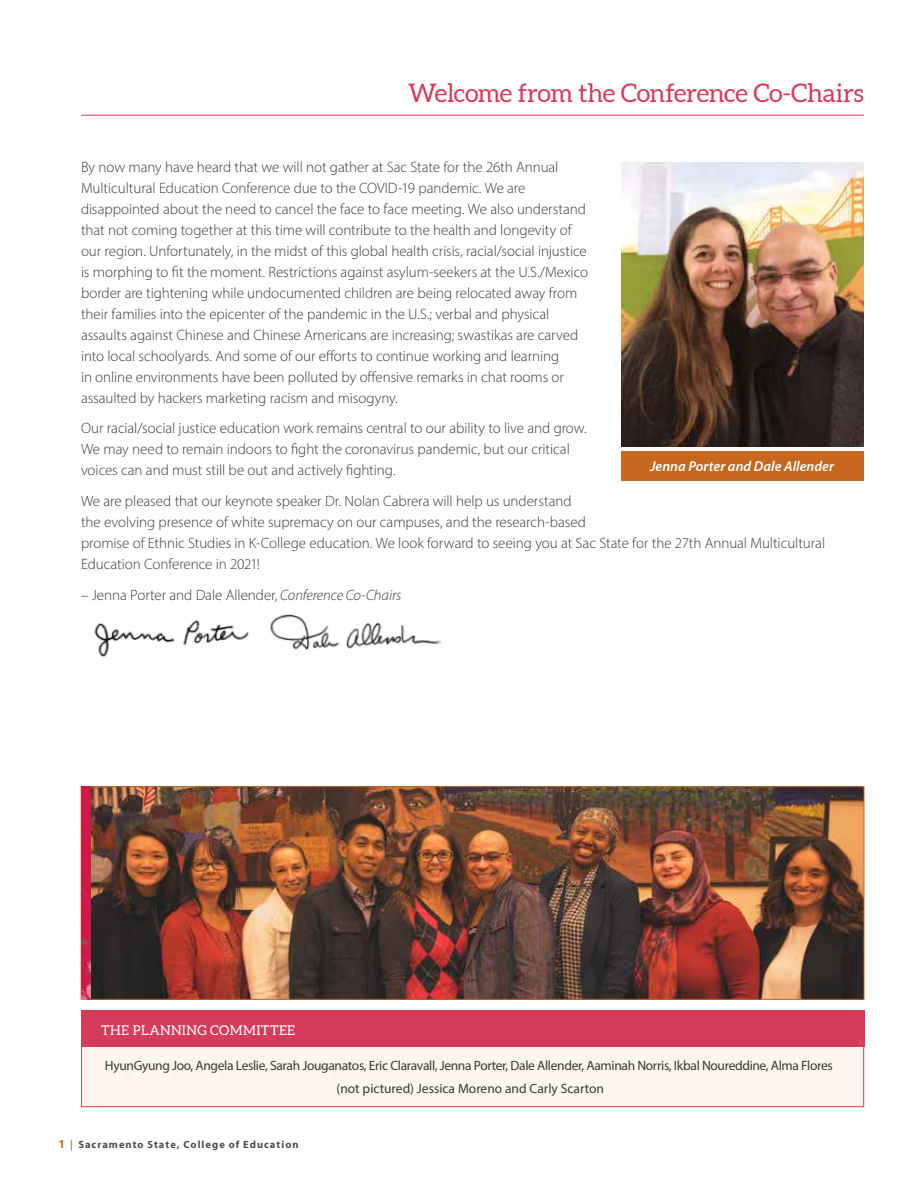
<style>
.page{position:relative;width:918px;height:1188px;background:#fff}
.page>*{position:absolute;margin:0;border:0;box-sizing:border-box;transform-origin:0 0}
.t1{font:25.5px "Aleo";letter-spacing:-.015em;color:#d43c5a}
.t2{font:300 15px/21px "Myriad Pro";letter-spacing:-.005em;color:#383b36}
.t3{font:italic 600 14.25px "Myriad Pro";color:#fff}
.t4{font:13.5px/22.6px "Myriad Pro";letter-spacing:-.025em;color:#383b36;text-align:center}
.t5{font:13.5px "Aleo";letter-spacing:.03em;color:#fff}
.t6{font:700 10.5px "Myriad Pro";letter-spacing:.095em;color:#4d4d48}
.s1{font-style:italic}
.s2{font-size:12px;color:#c6671d}
.s3{font-weight:600;color:#c6671d}
</style>
<div class="page">
<hr style="left:81px;top:115px;width:783px;height:1px;background:#d43c5a">
<img style="left:621px;top:162px;width:243px;height:284px">
<div style="left:621px;top:452px;width:243px;height:29px;background:#c6671d"></div>
<img style="left:270px;top:614px;width:171px;height:36px">
<img style="left:94px;top:620px;width:155px;height:37px">
<div style="left:81px;top:1027px;width:783px;height:80px;background:#fdf6ed;border:1px solid #d43c5a"></div>
<div style="left:81px;top:1011px;width:783px;height:36px;background:#d43c5a"></div>
<img style="left:91px;top:788px;width:771px;height:210px">
<div style="left:81px;top:786px;width:783px;height:214px;border:1px solid #c6671d"></div>
<img style="left:81px;top:786px;width:10px;height:214px">
<h1 class="t1" style="left:408px;top:78px;width:457px">Welcome from the Conference Co-Chairs</h1>
<p class="t2" style="left:81px;top:157px;width:509px">By now many have heard that we will not gather at Sac State for the 26th Annual Multicultural Education Conference due to the COVID-19 pandemic. We are disappointed about the need to cancel the face to face meeting. We also understand that not coming together at this time will contribute to the health and longevity of our region. Unfortunately, in the midst of this global health crisis, racial/social injustice is morphing to fit the moment. Restrictions against asylum-seekers at the U.S./Mexico border are tightening while undocumented children are being relocated away from their families into the epicenter of the pandemic in the U.S.; verbal and physical assaults against Chinese and Chinese Americans are increasing; swastikas are carved into local schoolyards. And some of our efforts to continue working and learning<br>in online environments have been polluted by offensive remarks in chat rooms or assaulted by hackers marketing racism and misogyny.</p>
<p class="t2" style="left:81px;top:418px;width:507px">Our racial/social justice education work remains central to our ability to live and grow.<br>We may need to remain indoors to fight the coronavirus pandemic, but our critical voices can and must still be out and actively fighting.</p>
<p class="t2" style="left:81px;top:490px;width:746px">We are pleased that our keynote speaker Dr. Nolan Cabrera will help us understand<br>the evolving presence of white supremacy on our campuses, and the research-based<br>promise of Ethnic Studies in K-College education. We look forward to seeing you at Sac State for the 27th Annual Multicultural Education Conference in 2021!</p>
<p class="t2" style="left:81px;top:584px;width:322px">– Jenna Porter and Dale Allender, <span class="s1">Conference Co-Chairs</span></p>
<p class="t3" style="left:650px;top:457px;width:185px">Jenna Porter and Dale Allender</p>
<p class="t5" style="left:101px;top:1022px;width:195px">THE PLANNING COMMITTEE</p>
<p class="t4" style="left:105px;top:1054px;width:730px">HyunGyung Joo, Angela Leslie, Sarah Jouganatos, Eric Claravall, Jenna Porter, Dale Allender, Aaminah Norris, Ikbal Noureddine, Alma Flores (not pictured) Jessica Moreno and Carly Scarton</p>
<p class="t6" style="left:59px;top:1137px;width:242px"><span class="s2">1</span> <span class="s3">|</span> Sacramento State, College of Education</p>
</div>
